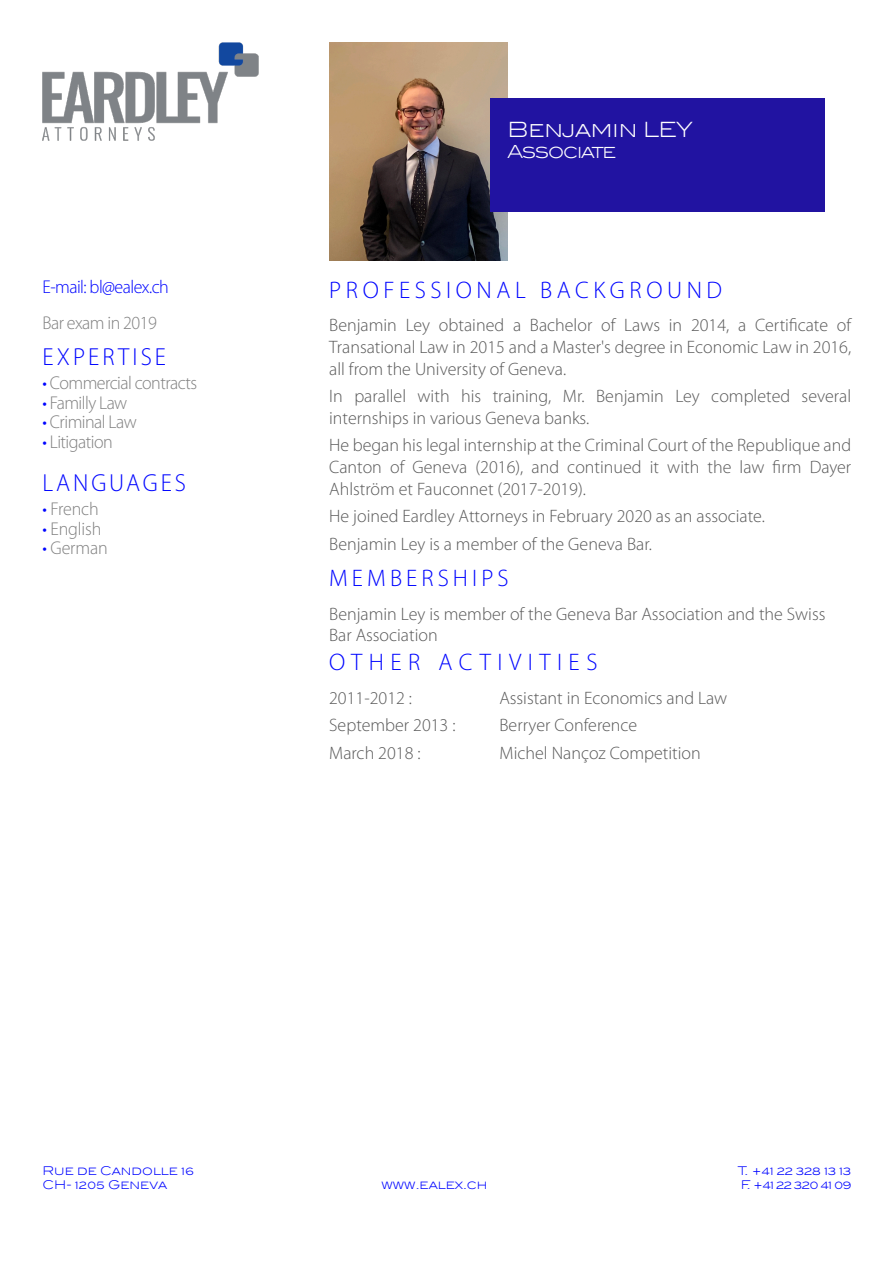
<style>
.page{position:relative;width:894px;height:1263px;background:#fff}
.page>*{position:absolute;margin:0;border:0;box-sizing:border-box;transform-origin:0 0}
.t1{font:300 24.75px "Myriad Pro";letter-spacing:.125em;color:#0005ff}
.t2{font:300 24px "Myriad Pro";letter-spacing:.19em;color:#0005ff}
.t3{font:300 24px "Myriad Pro";letter-spacing:.27em;color:#0005ff}
.t4{font:300 24px "Myriad Pro";letter-spacing:.17em;color:#0005ff}
.t5{font:300 21px "Blair ITC Std";color:#fff}
.t6{font:300 18.6px "Myriad Pro";letter-spacing:-.03em;color:#808080}
.t7{font:300 18.6px "Myriad Pro";letter-spacing:-.03em;color:#0005ff}
.t8{font:300 18.6px "Myriad Pro";letter-spacing:-.01em;color:#808080}
.t9{font:300 18px/21.6px "Myriad Pro";color:#595959}
.t10{font:300 18px "Blair ITC Std";letter-spacing:-.065em;color:#fff}
.t11{font:300 12px/14.4px "Blair ITC Std";color:#0005ff}
.t12{font:300 12px/14.4px "Blair ITC Std";letter-spacing:-.03em;color:#0005ff}
.s1{color:#0005ff}
</style>
<div class="page">
<img style="left:329px;top:43px;width:178px;height:217px">
<div style="left:490px;top:99px;width:335px;height:113px;background:#2113a1"></div>
<img style="left:43px;top:43px;width:215px;height:98px">
<p class="t7" style="left:43px;top:279px;width:128px">E-mail: bl@ealex.ch</p>
<p class="t6" style="left:43px;top:315px;width:116px">Bar exam in 2019</p>
<h1 class="t1" style="left:43px;top:347px;width:125px">EXPERTISE</h1>
<p class="t6" style="left:43px;top:375px;width:156px"><span class="s1">•</span> Commercial contracts</p>
<p class="t6" style="left:43px;top:395px;width:86px"><span class="s1">•</span> Familly Law</p>
<p class="t6" style="left:43px;top:414px;width:96px"><span class="s1">•</span> Criminal Law</p>
<p class="t6" style="left:43px;top:434px;width:72px"><span class="s1">•</span> Litigation</p>
<h1 class="t1" style="left:43px;top:473px;width:145px">LANGUAGES</h1>
<p class="t6" style="left:43px;top:501px;width:58px"><span class="s1">•</span> French</p>
<p class="t8" style="left:43px;top:521px;width:60px"><span class="s1">•</span> English</p>
<p class="t6" style="left:43px;top:540px;width:67px"><span class="s1">•</span> German</p>
<p class="t5" style="left:507px;top:121px;width:187px">BENJAMIN LEY</p>
<p class="t10" style="left:507px;top:145px;width:110px">ASSOCIATE</p>
<h2 class="t2" style="left:329px;top:280px;width:394px">PROFESSIONAL BACKGROUND</h2>
<p class="t9" style="left:329px;top:316px;width:523px;text-align:justify">Benjamin Ley obtained a Bachelor of Laws in 2014, a Certificate of Transational Law in 2015 and a Master's degree in Economic Law in 2016, all from the University of Geneva.</p>
<p class="t9" style="left:329px;top:387px;width:523px">In parallel with his training, Mr. Benjamin Ley completed several internships in various Geneva banks.</p>
<p class="t9" style="left:329px;top:436px;width:523px;text-align:justify">He began his legal internship at the Criminal Court of the Republique and Canton of Geneva (2016), and continued it with the law firm Dayer Ahlström et Fauconnet (2017-2019).</p>
<p class="t9" style="left:329px;top:504px;width:437px;line-height:27.6px">He joined Eardley Attorneys in February 2020 as an associate.<br>Benjamin Ley is a member of the Geneva Bar.</p>
<h2 class="t4" style="left:329px;top:568px;width:181px">MEMBERSHIPS</h2>
<p class="t9" style="left:329px;top:604px;width:497px">Benjamin Ley is member of the Geneva Bar Association and the Swiss<br>Bar Association</p>
<h2 class="t3" style="left:329px;top:652px;width:270px">OTHER ACTIVITIES</h2>
<p class="t9" style="left:329px;top:688px;width:84px">2011-2012 :</p>
<p class="t9" style="left:499px;top:688px;width:229px">Assistant in Economics and Law</p>
<p class="t9" style="left:329px;top:716px;width:128px">September 2013 :</p>
<p class="t9" style="left:499px;top:716px;width:139px">Berryer Conference</p>
<p class="t9" style="left:329px;top:743px;width:93px">March 2018 :</p>
<p class="t9" style="left:499px;top:743px;width:203px">Michel Nançoz Competition</p>
<p class="t11" style="left:43px;top:1165px;width:153px">RUE DE CANDOLLE 16<br>CH- 1205 GENEVA</p>
<p class="t11" style="left:381px;top:1179px;width:107px">WWW.EALEX.CH</p>
<p class="t12" style="left:737px;top:1165px;width:115px">T. +41 22 328 13 13<br>F. +41 22 320 41 09</p>
</div>
